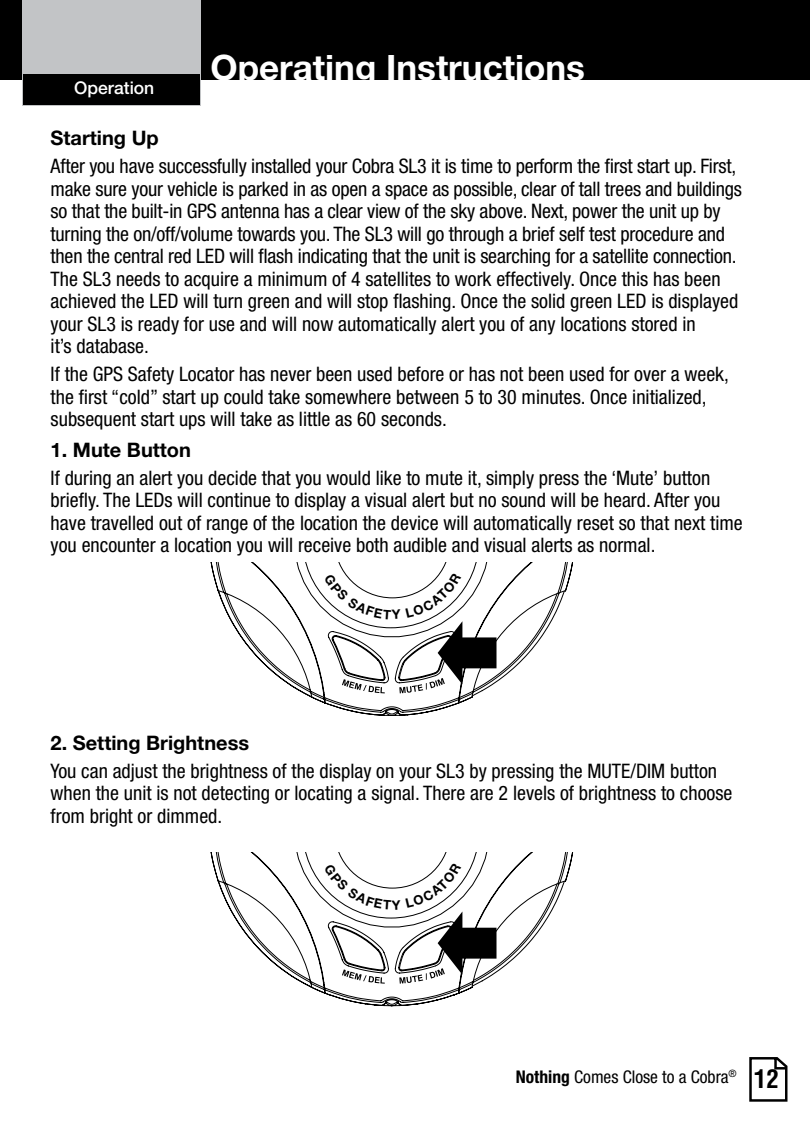
<style>
.page{position:relative;width:810px;height:1125px;background:#fff}
.page>*{position:absolute;margin:0;border:0;box-sizing:border-box;transform-origin:0 0}
.t1{font:700 35px "Helvetica Neue LT Std";color:#fff}
.t2{font:700 condensed 25px "Helvetica LT Std";color:#000}
.t3{font:condensed 20px/22.5px "Helvetica Neue LT Std";color:#000}
.t4{font:700 20px "Helvetica Neue LT Std";color:#000}
.t5{font:condensed 17.5px "Helvetica Neue LT Std";color:#000}
.t6{font:500 17.5px "Helvetica Neue LT Std";color:#fff}
.s1{font-weight:700}
</style>
<div class="page">
<hr style="left:0;top:0;width:1px;height:80px;background:#000">
<div style="left:1px;top:0;width:809px;height:80px;background:#000"></div>
<div style="left:22px;top:0;width:179px;height:106px;background:#c2c4c6"></div>
<div style="left:24px;top:74px;width:176px;height:30px;background:#000"></div>
<svg style="left:749px;top:1057px;width:39px;height:45px"></svg>
<svg style="left:319px;top:701px;width:146px;height:15px"></svg>
<svg style="left:210px;top:562px;width:363px;height:139px"></svg>
<svg style="left:318px;top:991px;width:147px;height:15px"></svg>
<svg style="left:210px;top:853px;width:363px;height:138px"></svg>
<svg style="left:302px;top:562px;width:195px;height:131px"></svg>
<svg style="left:302px;top:853px;width:195px;height:131px"></svg>
<h1 class="t1" style="left:210px;top:46px;width:376px">Operating Instructions</h1>
<p class="t6" style="left:74px;top:77px;width:82px">Operation</p>
<p class="t4" style="left:51px;top:126px;width:110px">Starting Up</p>
<p class="t3" style="left:51px;top:155px;width:693px">After you have successfully installed your Cobra SL3 it is time to perform the first start up. First, make sure your vehicle is parked in as open a space as possible, clear of tall trees and buildings so that the built-in GPS antenna has a clear view of the sky above. Next, power the unit up by turning the on/off/volume towards you. The SL3 will go through a brief self test procedure and then the central red LED will flash indicating that the unit is searching for a satellite connection.<br>The SL3 needs to acquire a minimum of 4 satellites to work effectively. Once this has been achieved the LED will turn green and will stop flashing. Once the solid green LED is displayed your SL3 is ready for use and will now automatically alert you of any locations stored in<br>it’s database.</p>
<p class="t3" style="left:51px;top:363px;width:680px">If the GPS Safety Locator has never been used before or has not been used for over a week, the first “cold” start up could take somewhere between 5 to 30 minutes. Once initialized, subsequent start ups will take as little as 60 seconds.</p>
<p class="t4" style="left:51px;top:437px;width:142px">1. Mute Button</p>
<p class="t3" style="left:51px;top:466px;width:694px">If during an alert you decide that you would like to mute it, simply press the ‘Mute’ button briefly. The LEDs will continue to display a visual alert but no sound will be heard. After you have travelled out of range of the location the device will automatically reset so that next time you encounter a location you will receive both audible and visual alerts as normal.</p>
<p class="t4" style="left:51px;top:730px;width:200px">2. Setting Brightness</p>
<p class="t3" style="left:51px;top:759px;width:683px">You can adjust the brightness of the display on your SL3 by pressing the MUTE/DIM button when the unit is not detecting or locating a signal. There are 2 levels of brightness to choose from bright or dimmed.</p>
<p class="t5" style="left:516px;top:1067px;width:222px"><span class="s1">Nothing</span> Comes Close to a Cobra<sup>®</sup></p>
<p class="t2" style="left:754px;top:1064px;width:26px">12</p>
</div>
